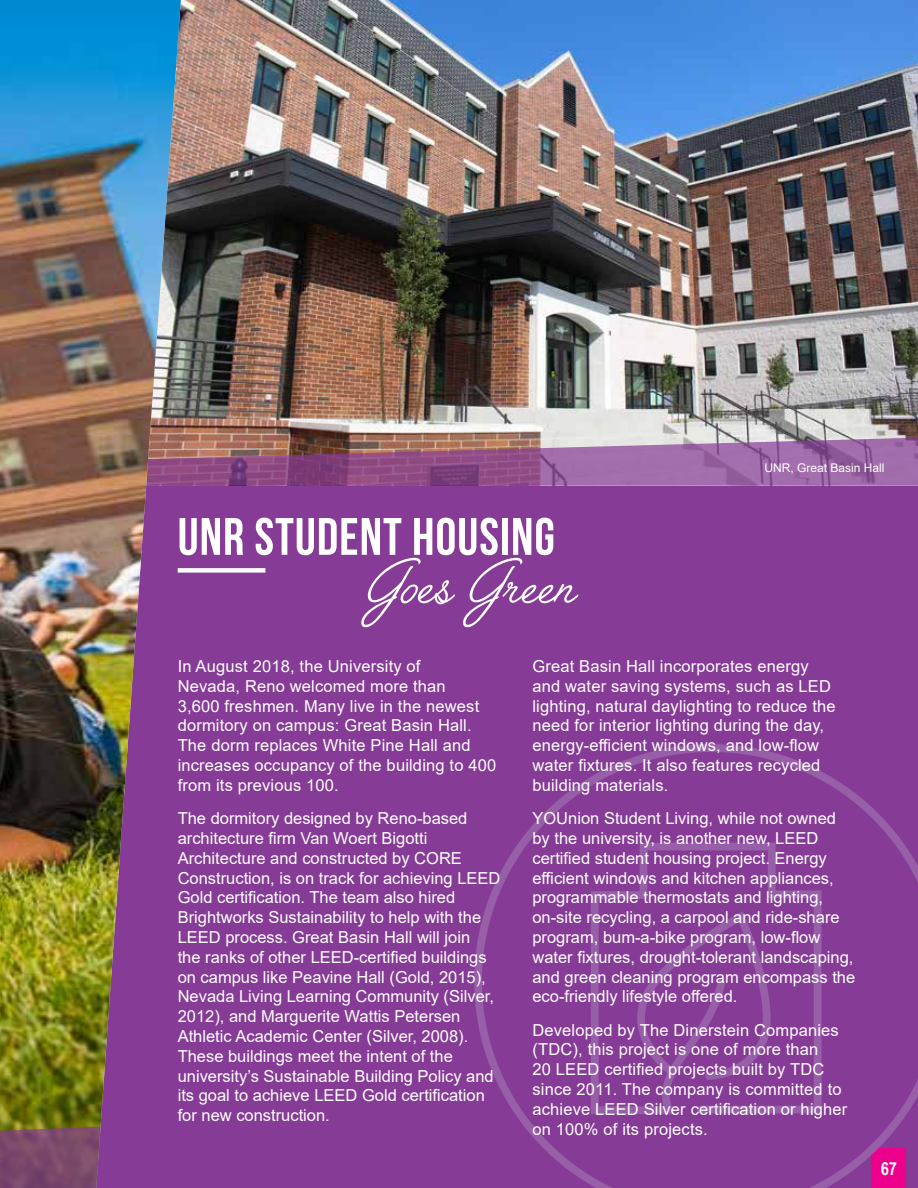
<style>
.page{position:relative;width:918px;height:1188px;background:#fff}
.page>*{position:absolute;margin:0;border:0;box-sizing:border-box;transform-origin:0 0}
.t1{font:75px "Angelface";color:#fff}
.t2{font:700 52.5px "Bebas Neue";letter-spacing:.02em;color:#fff}
.t3{font:700 18px "Arial Narrow";color:#fff}
.t4{font:16.5px/19.8px "Arial";color:#fff}
.t5{font:12px "Arial";color:#fff}
</style>
<div class="page">
<div style="left:69px;top:374px;width:849px;height:814px;background:#863b96"></div>
<img style="left:181px;top:0;width:737px;height:419px">
<img style="left:181px;top:419px;width:737px;height:67px">
<img style="left:0;top:0;width:181px;height:1127px">
<svg style="left:0;top:1127px;width:101px;height:61px;background:#7b4969"></svg>
<div style="left:178px;top:568px;width:87px;height:5px;background:#fff"></div>
<svg style="left:474px;top:744px;width:444px;height:444px"></svg>
<svg style="left:587px;top:839px;width:238px;height:279px"></svg>
<p class="t5" style="left:764px;top:459px;width:122px">UNR, Great Basin Hall</p>
<h2 class="t2" style="left:178px;top:508px;width:379px">UNR STUDENT HOUSING</h2>
<h1 class="t1" style="left:366px;top:543px;width:212px">Goes Green</h1>
<p class="t4" style="left:178px;top:656px;width:320px">In August 2018, the University of<br>Nevada, Reno welcomed more than<br>3,600 freshmen. Many live in the newest dormitory on campus: Great Basin Hall.<br>The dorm replaces White Pine Hall and increases occupancy of the building to 400 from its previous 100.</p>
<p class="t4" style="left:178px;top:808px;width:324px">The dormitory designed by Reno-based architecture firm Van Woert Bigotti Architecture and constructed by CORE Construction, is on track for achieving LEED Gold certification. The team also hired Brightworks Sustainability to help with the LEED process. Great Basin Hall will join<br>the ranks of other LEED-certified buildings on campus like Peavine Hall (Gold, 2015), Nevada Living Learning Community (Silver, 2012), and Marguerite Wattis Petersen Athletic Academic Center (Silver, 2008).<br>These buildings meet the intent of the university’s Sustainable Building Policy and its goal to achieve LEED Gold certification for new construction.</p>
<p class="t4" style="left:532px;top:656px;width:305px">Great Basin Hall incorporates energy and water saving systems, such as LED lighting, natural daylighting to reduce the need for interior lighting during the day, energy-efficient windows, and low-flow water fixtures. It also features recycled building materials.</p>
<p class="t4" style="left:532px;top:808px;width:324px">YOUnion Student Living, while not owned by the university, is another new, LEED certified student housing project. Energy efficient windows and kitchen appliances, programmable thermostats and lighting, on-site recycling, a carpool and ride-share program, bum-a-bike program, low-flow water fixtures, drought-tolerant landscaping, and green cleaning program encompass the eco-friendly lifestyle offered.</p>
<p class="t4" style="left:532px;top:1020px;width:316px">Developed by The Dinerstein Companies (TDC), this project is one of more than<br>20 LEED certified projects built by TDC since 2011. The company is committed to achieve LEED Silver certification or higher on 100% of its projects.</p>
<p class="t3" style="left:881px;top:1155px;width:18px">67</p>
</div>
